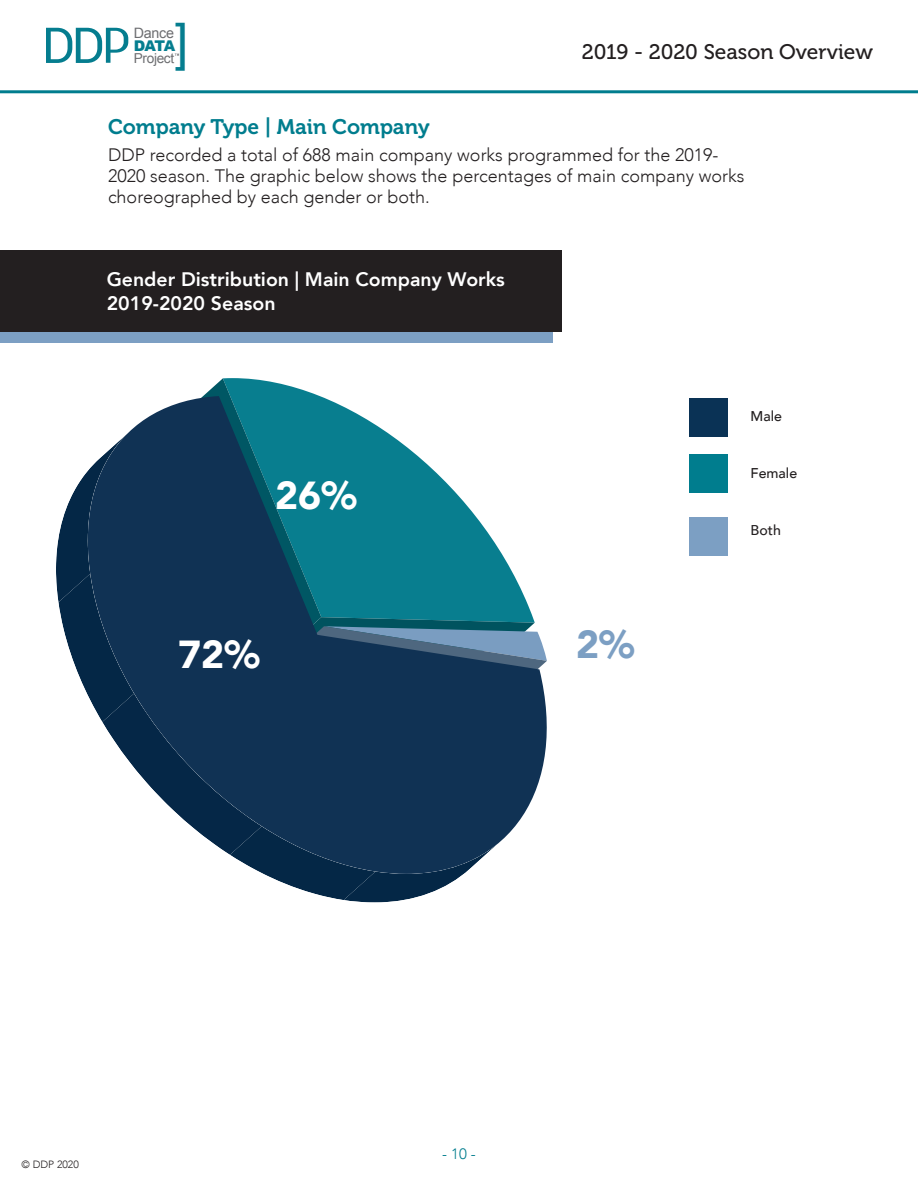
<style>
.page{position:relative;width:918px;height:1188px;background:#fff}
.page>*{position:absolute;margin:0;border:0;box-sizing:border-box;transform-origin:0 0}
.t1{font:49.5px "Roboto";color:#057d8f}
.t2{font:900 39px "Avenir";color:#fff}
.t3{font:900 39px "Avenir";color:#7c9fc3}
.t4{font:21px "Museo 500";color:#231f20}
.t5{font:21px "Museo 700";color:#007d8e}
.t6{font:800 19.5px/23.4px "Avenir";color:#fff}
.t7{font:300 18px/21px "Avenir";color:#231f20}
.t8{font:300 15px "Avenir";color:#007d8e}
.t9{font:900 14.85px "Arial";color:#057d8f}
.t10{font:14.4px "Arial";letter-spacing:-.02em;color:#6d6e71}
.t11{font:500 14.1px "Avenir";color:#231f20}
.t12{font:13.65px "Arial";letter-spacing:-.025em;color:#6d6e71}
.t13{font:300 10.5px "Avenir";color:#231f20}
</style>
<div class="page">
<hr style="left:0;top:90px;width:918px;height:3px;background:#007d8e">
<svg style="left:46px;top:28px;width:82px;height:35px"></svg>
<div style="left:0;top:261px;width:553px;height:81px;background:#7c9fc3"></div>
<div style="left:0;top:250px;width:562px;height:82px;background:#231f20"></div>
<svg style="left:56px;top:378px;width:491px;height:524px"></svg>
<div style="left:689px;top:454px;width:39px;height:39px;background:#007d8e"></div>
<div style="left:689px;top:398px;width:39px;height:39px;background:#0a3255"></div>
<div style="left:689px;top:517px;width:39px;height:39px;background:#7c9fc3"></div>
<h1 class="t1" style="left:176px;top:10px;width:15px">]</h1>
<p class="t10" style="left:134px;top:24px;width:42px">Dance</p>
<p class="t9" style="left:134px;top:35px;width:43px">DATA</p>
<p class="t12" style="left:134px;top:49px;width:42px">Project</p>
<p class="t4" style="left:582px;top:40px;width:293px">2019 - 2020 Season Overview</p>
<p class="t5" style="left:108px;top:115px;width:323px">Company Type | Main Company</p>
<p class="t7" style="left:108px;top:145px;width:638px">DDP recorded a total of 688 main company works programmed for the 2019-<br>2020 season. The graphic below shows the percentages of main company works choreographed by each gender or both.</p>
<p class="t6" style="left:107px;top:268px;width:400px">Gender Distribution | Main Company Works<br>2019-2020 Season</p>
<h2 class="t2" style="left:275px;top:462px;width:83px">26%</h2>
<h2 class="t2" style="left:178px;top:621px;width:83px">72%</h2>
<h2 class="t3" style="left:576px;top:611px;width:60px">2%</h2>
<p class="t11" style="left:751px;top:404px;width:33px">Male</p>
<p class="t11" style="left:751px;top:461px;width:48px">Female</p>
<p class="t11" style="left:751px;top:518px;width:32px">Both</p>
<p class="t13" style="left:22px;top:1158px;width:59px">© DDP 2020</p>
<p class="t8" style="left:442px;top:1145px;width:35px">- 10 -</p>
</div>
